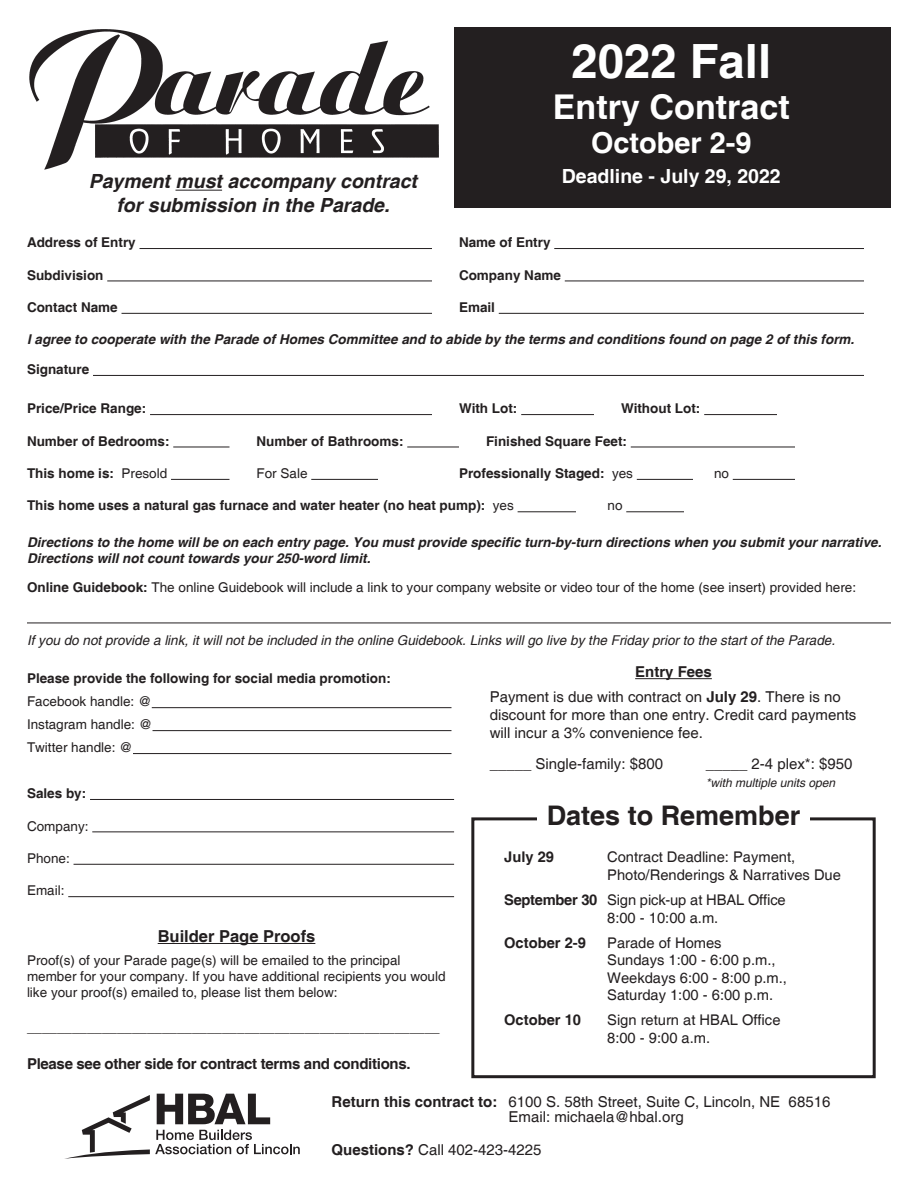
<style>
.page{position:relative;width:918px;height:1188px;background:#fff}
.page>*{position:absolute;margin:0;border:0;box-sizing:border-box;transform-origin:0 0}
.t1{font:700 47.25px "Helvetica";color:#fff}
.t2{font:700 34.2px "Helvetica";color:#fff}
.t3{font:700 28.8px "Helvetica";color:#fff}
.t4{font:700 27px "Helvetica";color:#231f20}
.t5{font:italic 700 19.5px/23.4px "Helvetica";color:#231f20;text-align:center}
.t6{font:700 19.5px "Helvetica";color:#fff}
.t7{font:700 16.5px "Helvetica";color:#231f20}
.t8{font:15px/18px "Helvetica";color:#231f20}
.t9{font:700 15px "Helvetica";letter-spacing:-.02em;color:#231f20}
.t10{font:700 15px "Helvetica";color:#231f20}
.t11{font:14.7px/17.7px "Helvetica";color:#231f20}
.t12{font:700 14.7px "Helvetica";color:#231f20}
.t13{font:13.5px/16.2px "Helvetica";color:#231f20}
.t14{font:700 13.5px "Helvetica";color:#231f20}
.t15{font:italic 700 13.5px/16.2px "Helvetica";color:#231f20}
.t16{font:italic 13.5px "Helvetica";color:#231f20}
.t17{font:italic 12px "Helvetica";color:#231f20}
.s1{font-weight:400}
.s2{font-weight:700}
</style>
<div class="page">
<div style="left:454px;top:27px;width:437px;height:180px;background:#231f20"></div>
<img style="left:29px;top:29px;width:410px;height:141px">
<hr style="left:635px;top:678px;width:77px;height:1px;background:#231f20">
<svg style="left:65px;top:1094px;width:235px;height:65px"></svg>
<div style="left:471px;top:817px;width:405px;height:261px;border:3px solid #231f20"></div>
<div style="left:537px;top:805px;width:273px;height:28px;background:#fff"></div>
<hr style="left:176px;top:190px;width:46px;height:1px;background:#231f20">
<hr style="left:140px;top:248px;width:292px;height:1px;background:#231f20">
<hr style="left:554px;top:248px;width:310px;height:1px;background:#231f20">
<hr style="left:107px;top:281px;width:325px;height:1px;background:#231f20">
<hr style="left:565px;top:281px;width:299px;height:1px;background:#231f20">
<hr style="left:122px;top:313px;width:310px;height:1px;background:#231f20">
<hr style="left:499px;top:313px;width:365px;height:1px;background:#231f20">
<hr style="left:93px;top:375px;width:771px;height:1px;background:#231f20">
<hr style="left:150px;top:414px;width:282px;height:1px;background:#231f20">
<hr style="left:521px;top:414px;width:73px;height:1px;background:#231f20">
<hr style="left:704px;top:414px;width:73px;height:1px;background:#231f20">
<hr style="left:173px;top:447px;width:56px;height:1px;background:#231f20">
<hr style="left:407px;top:447px;width:52px;height:1px;background:#231f20">
<hr style="left:631px;top:447px;width:164px;height:1px;background:#231f20">
<hr style="left:171px;top:479px;width:58px;height:1px;background:#231f20">
<hr style="left:311px;top:479px;width:67px;height:1px;background:#231f20">
<hr style="left:637px;top:479px;width:56px;height:1px;background:#231f20">
<hr style="left:733px;top:479px;width:62px;height:1px;background:#231f20">
<hr style="left:518px;top:511px;width:58px;height:1px;background:#231f20">
<hr style="left:626px;top:511px;width:58px;height:1px;background:#231f20">
<hr style="left:27px;top:623px;width:864px;height:1px;background:#231f20">
<hr style="left:152px;top:707px;width:300px;height:1px;background:#231f20">
<hr style="left:153px;top:730px;width:298px;height:1px;background:#231f20">
<hr style="left:133px;top:753px;width:319px;height:1px;background:#231f20">
<hr style="left:90px;top:799px;width:364px;height:1px;background:#231f20">
<hr style="left:92px;top:832px;width:362px;height:1px;background:#231f20">
<hr style="left:74px;top:864px;width:380px;height:1px;background:#231f20">
<hr style="left:68px;top:896px;width:386px;height:1px;background:#231f20">
<hr style="left:158px;top:943px;width:157px;height:1px;background:#231f20">
<p class="t1" style="left:572px;top:32px;width:201px">2022 Fall</p>
<p class="t2" style="left:553px;top:86px;width:238px">Entry Contract</p>
<p class="t3" style="left:591px;top:126px;width:162px">October 2-9</p>
<p class="t6" style="left:562px;top:165px;width:220px">Deadline - July 29, 2022</p>
<p class="t5" style="left:89px;top:171px;width:330px">Payment must accompany contract for submission in the Parade.</p>
<p class="t14" style="left:27px;top:234px;width:110px">Address of Entry</p>
<p class="t14" style="left:459px;top:234px;width:93px">Name of Entry</p>
<p class="t14" style="left:27px;top:267px;width:78px">Subdivision</p>
<p class="t14" style="left:459px;top:267px;width:104px">Company Name</p>
<p class="t14" style="left:27px;top:299px;width:92px">Contact Name</p>
<p class="t14" style="left:459px;top:299px;width:38px">Email</p>
<p class="t15" style="left:27px;top:332px;width:829px">I agree to cooperate with the Parade of Homes Committee and to abide by the terms and conditions found on page 2 of this form.</p>
<p class="t14" style="left:27px;top:361px;width:64px">Signature</p>
<p class="t14" style="left:27px;top:400px;width:121px">Price/Price Range:</p>
<p class="t14" style="left:459px;top:400px;width:60px">With Lot:</p>
<p class="t14" style="left:621px;top:400px;width:81px">Without Lot:</p>
<p class="t14" style="left:27px;top:433px;width:144px">Number of Bedrooms:</p>
<p class="t14" style="left:256px;top:433px;width:149px">Number of Bathrooms:</p>
<p class="t14" style="left:486px;top:433px;width:143px">Finished Square Feet:</p>
<p class="t14" style="left:27px;top:465px;width:142px">This home is: <span class="s1">Presold</span></p>
<p class="t13" style="left:256px;top:466px;width:53px">For Sale</p>
<p class="t14" style="left:459px;top:465px;width:176px">Professionally Staged: <span class="s1">yes</span></p>
<p class="t13" style="left:714px;top:466px;width:17px">no</p>
<p class="t14" style="left:27px;top:497px;width:488px">This home uses a natural gas furnace and water heater (no heat pump): <span class="s1">yes</span></p>
<p class="t13" style="left:607px;top:498px;width:17px">no</p>
<p class="t15" style="left:27px;top:535px;width:856px">Directions to the home will be on each entry page. You must provide specific turn-by-turn directions when you submit your narrative.<br>Directions will not count towards your 250-word limit.</p>
<p class="t13" style="left:27px;top:580px;width:831px"><span class="s2">Online Guidebook:</span> The online Guidebook will include a link to your company website or video tour of the home (see insert) provided here:</p>
<p class="t16" style="left:27px;top:632px;width:810px">If you do not provide a link, it will not be included in the online Guidebook. Links will go live by the Friday prior to the start of the Parade.</p>
<p class="t14" style="left:27px;top:670px;width:365px">Please provide the following for social media promotion:</p>
<p class="t13" style="left:27px;top:694px;width:126px">Facebook handle: @</p>
<p class="t13" style="left:27px;top:717px;width:127px">Instagram handle: @</p>
<p class="t13" style="left:27px;top:740px;width:107px">Twitter handle: @</p>
<p class="t14" style="left:27px;top:785px;width:61px">Sales by:</p>
<p class="t13" style="left:27px;top:818px;width:63px">Company:</p>
<p class="t13" style="left:27px;top:851px;width:44px">Phone:</p>
<p class="t13" style="left:27px;top:883px;width:39px">Email:</p>
<p class="t7" style="left:158px;top:926px;width:159px">Builder Page Proofs</p>
<p class="t13" style="left:27px;top:952px;width:420px">Proof(s) of your Parade page(s) will be emailed to the principal member for your company. If you have additional recipients you would like your proof(s) emailed to, please list them below:</p>
<p class="t13" style="left:27px;top:1020px;width:414px">_______________________________________________________</p>
<p class="t9" style="left:27px;top:1055px;width:385px">Please see other side for contract terms and conditions.</p>
<p class="t10" style="left:635px;top:663px;width:78px">Entry Fees</p>
<p class="t8" style="left:490px;top:688px;width:368px">Payment is due with contract on <span class="s2">July 29</span>. There is no discount for more than one entry. Credit card payments will incur a 3% convenience fee.</p>
<p class="t8" style="left:490px;top:756px;width:175px">_____ Single-family: $800</p>
<p class="t8" style="left:706px;top:756px;width:148px">_____ 2-4 plex*: $950</p>
<p class="t17" style="left:706px;top:776px;width:131px">*with multiple units open</p>
<h3 class="t4" style="left:547px;top:799px;width:255px">Dates to Remember</h3>
<p class="t12" style="left:504px;top:848px;width:51px">July 29</p>
<p class="t11" style="left:607px;top:849px;width:235px">Contract Deadline: Payment,<br>Photo/Renderings &amp; Narratives Due</p>
<p class="t11" style="left:607px;top:891px;width:180px;text-indent:-103px"><span class="s2">September 30</span> Sign pick-up at HBAL Office<br>8:00 - 10:00 a.m.</p>
<p class="t12" style="left:504px;top:933px;width:83px">October 2-9</p>
<p class="t11" style="left:607px;top:934px;width:116px">Parade of Homes</p>
<p class="t11" style="left:607px;top:952px;width:181px">Sundays 1:00 - 6:00 p.m.,<br>Weekdays 6:00 - 8:00 p.m.,<br>Saturday 1:00 - 6:00 p.m.</p>
<p class="t12" style="left:504px;top:1011px;width:78px">October 10</p>
<p class="t11" style="left:607px;top:1012px;width:175px">Sign return at HBAL Office<br>8:00 - 9:00 a.m.</p>
<p class="t8" style="left:332px;top:1093px;width:500px"><span class="s2">Return this contract to:</span> 6100 S. 58th Street, Suite C, Lincoln, NE 68516</p>
<p class="t8" style="left:509px;top:1108px;width:177px">Email: michaela@hbal.org</p>
<p class="t8" style="left:332px;top:1141px;width:212px"><span class="s2">Questions?</span> Call 402-423-4225</p>
</div>
